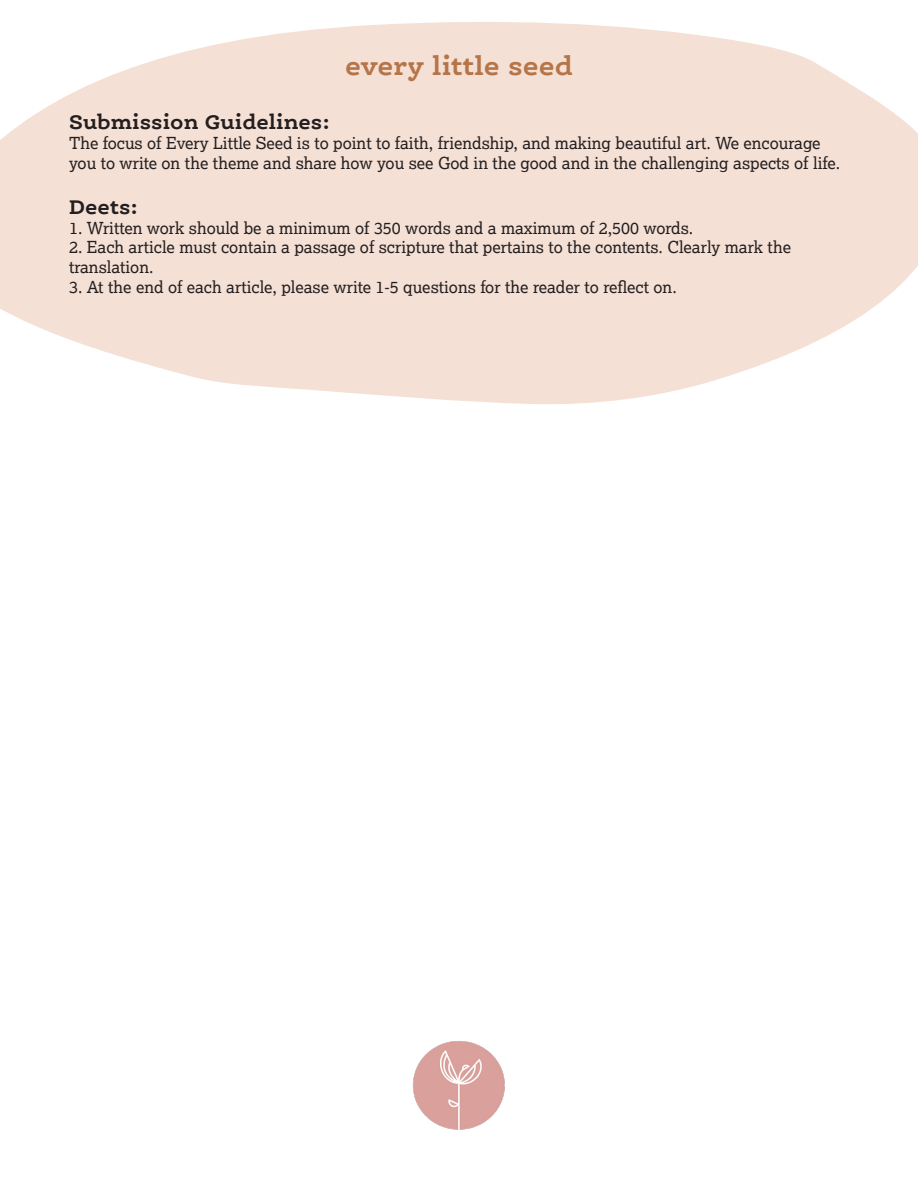
<style>
.page{position:relative;width:918px;height:1188px;background:#fff}
.page>*{position:absolute;margin:0;border:0;box-sizing:border-box;transform-origin:0 0}
.t1{font:700 27px "Ernestine Pro";color:#b57549}
.Small_Header_Ernestine{font:700 21px "Ernestine Pro";color:#231f20}
.Body_Lexia_regular{font:16.5px/19.8px "Lexia";color:#231f20}
</style>
<div class="page">
<svg style="left:0;top:22px;width:918px;height:382px;fill:#f5e0d5"></svg>
<img style="left:412px;top:1041px;width:93px;height:89px">
<p class="t1" style="left:345px;top:48px;width:229px">every little seed</p>
<p class="Small_Header_Ernestine" style="left:69px;top:109px;width:263px">Submission Guidelines:</p>
<p class="Body_Lexia_regular" style="left:69px;top:133px;width:773px">The focus of Every Little Seed is to point to faith, friendship, and making beautiful art. We encourage you to write on the theme and share how you see God in the good and in the challenging aspects of life.</p>
<p class="Small_Header_Ernestine" style="left:69px;top:193px;width:71px">Deets:</p>
<p class="Body_Lexia_regular" style="left:69px;top:217px;width:626px">1. Written work should be a minimum of 350 words and a maximum of 2,500 words.</p>
<p class="Body_Lexia_regular" style="left:69px;top:237px;width:724px">2. Each article must contain a passage of scripture that pertains to the contents. Clearly mark the translation.</p>
<p class="Body_Lexia_regular" style="left:69px;top:277px;width:609px">3. At the end of each article, please write 1-5 questions for the reader to reflect on.</p>
</div>
